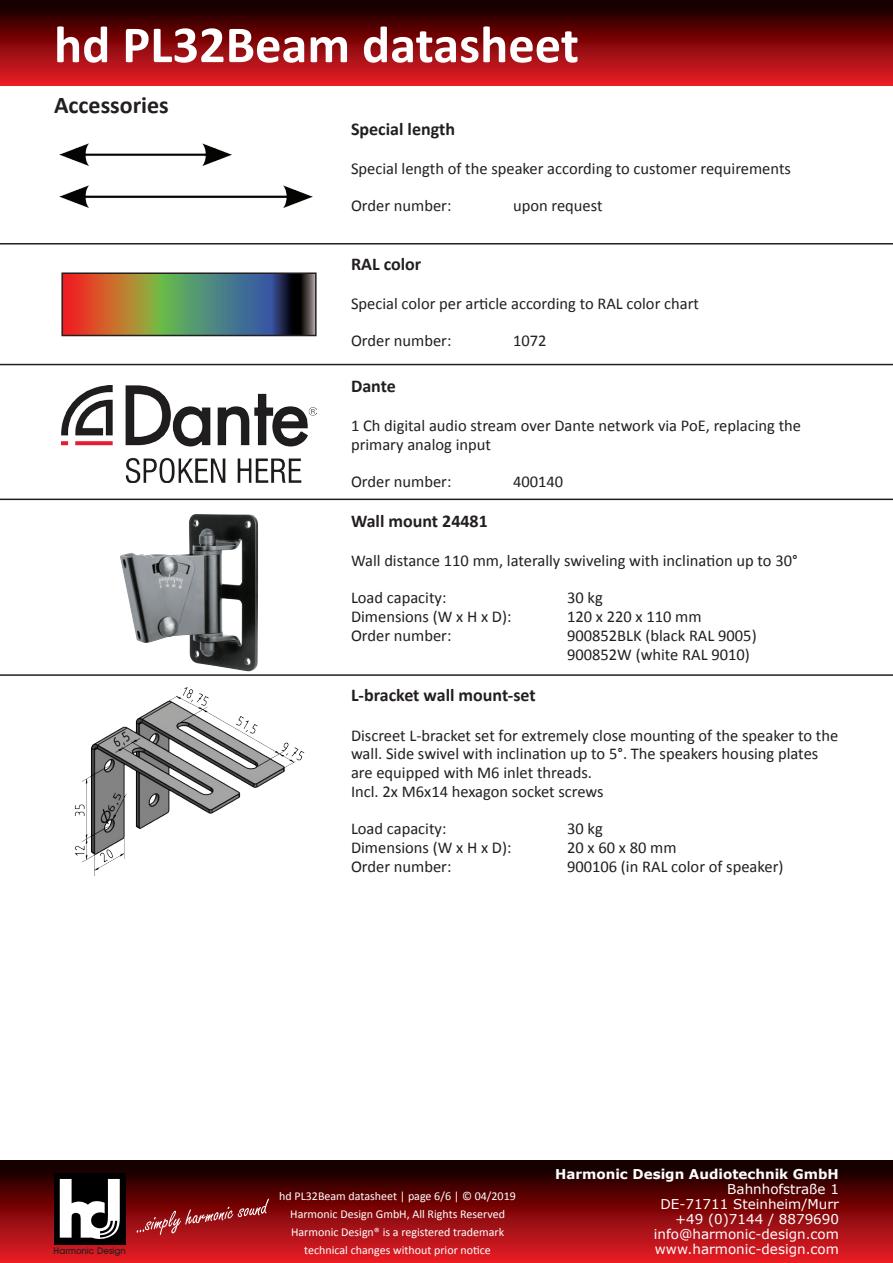
<style>
.page{position:relative;width:893px;height:1263px;background:#fff}
.page>*{position:absolute;margin:0;border:0;box-sizing:border-box;transform-origin:0 0}
.t1{font:700 52.5px "Calibri";color:#fff}
.t2{font:700 24px "Calibri";color:#231f20}
.t3{font:700 18px "Calibri";color:#231f20}
.t4{font:16.5px/18.8px "Calibri";color:#231f20}
.t5{font:13.5px/15px "Verdana";color:#fff;text-align:right}
.t6{font:700 13.5px "Verdana";color:#fff}
.t7{font:12px/18px "Calibri";color:#fff;text-align:center}
.t8{font:500 9.3px "Avant Garde IT Cby BT";color:#231f20}
</style>
<div class="page">
<div style="left:0;top:1161px;width:893px;height:102px;background:linear-gradient(to bottom,#0c0000,#ee1b23)"></div>
<div style="left:54px;top:1173px;width:72px;height:71px;background:#000001"></div>
<svg style="left:60px;top:1179px;width:60px;height:60px"></svg>
<svg style="left:137px;top:1198px;width:132px;height:37px;background:#952023"></svg>
<div style="left:0;top:0;width:893px;height:85px;background:linear-gradient(to bottom,#0b0000,#ef1b23)"></div>
<svg style="left:64px;top:275px;width:250px;height:58px;background:#746c54"></svg>
<div style="left:61px;top:272px;width:256px;height:64px;border:2px solid #231f20"></div>
<hr style="left:0;top:243px;width:893px;height:2px;background:#231f20">
<hr style="left:0;top:364px;width:893px;height:1px;background:#231f20">
<hr style="left:0;top:499px;width:893px;height:1px;background:#231f20">
<img style="left:59px;top:143px;width:254px;height:65px">
<img style="left:61px;top:386px;width:256px;height:96px">
<img style="left:74px;top:687px;width:231px;height:189px">
<hr style="left:0;top:674px;width:893px;height:2px;background:#231f20">
<img style="left:120px;top:514px;width:138px;height:157px">
<h1 class="t1" style="left:54px;top:11px;width:526px">hd PL32Beam datasheet</h1>
<h2 class="t2" style="left:54px;top:89px;width:116px">Accessories</h2>
<p class="t3" style="left:351px;top:118px;width:106px">Special length</p>
<p class="t4" style="left:351px;top:159px;width:441px">Special length of the speaker according to customer requirements</p>
<p class="t4" style="left:351px;top:197px;width:102px">Order number:</p>
<p class="t4" style="left:513px;top:197px;width:91px">upon request</p>
<p class="t3" style="left:351px;top:252px;width:72px">RAL color</p>
<p class="t4" style="left:351px;top:294px;width:349px">Special color per article according to RAL color chart</p>
<p class="t4" style="left:351px;top:332px;width:102px">Order number:</p>
<p class="t4" style="left:513px;top:332px;width:35px">1072</p>
<p class="t3" style="left:351px;top:374px;width:46px">Dante</p>
<p class="t4" style="left:351px;top:416px;width:452px">1 Ch digital audio stream over Dante network via PoE, replacing the primary analog input</p>
<p class="t4" style="left:351px;top:472px;width:102px">Order number:</p>
<p class="t4" style="left:513px;top:472px;width:52px">400140</p>
<p class="t3" style="left:351px;top:509px;width:138px">Wall mount 24481</p>
<p class="t4" style="left:351px;top:551px;width:448px">Wall distance 110 mm, laterally swiveling with inclination up to 30°</p>
<p class="t4" style="left:351px;top:589px;width:97px">Load capacity:</p>
<p class="t4" style="left:567px;top:589px;width:37px">30 kg</p>
<p class="t4" style="left:351px;top:607px;width:162px">Dimensions (W x H x D):</p>
<p class="t4" style="left:567px;top:607px;width:136px">120 x 220 x 110 mm</p>
<p class="t4" style="left:351px;top:626px;width:102px">Order number:</p>
<p class="t4" style="left:567px;top:626px;width:191px">900852BLK (black RAL 9005)<br>900852W (white RAL 9010)</p>
<p class="t8" style="left:54px;top:1245px;width:74px">Harmonic Design</p>
<p class="t3" style="left:351px;top:684px;width:186px">L-bracket wall mount-set</p>
<p class="t4" style="left:351px;top:726px;width:489px">Discreet L-bracket set for extremely close mounting of the speaker to the wall. Side swivel with inclination up to 5°. The speakers housing plates are equipped with M6 inlet threads.<br>Incl. 2x M6x14 hexagon socket screws</p>
<p class="t4" style="left:351px;top:820px;width:97px">Load capacity:</p>
<p class="t4" style="left:567px;top:820px;width:37px">30 kg</p>
<p class="t4" style="left:351px;top:838px;width:162px">Dimensions (W x H x D):</p>
<p class="t4" style="left:567px;top:838px;width:111px">20 x 60 x 80 mm</p>
<p class="t4" style="left:351px;top:857px;width:102px">Order number:</p>
<p class="t4" style="left:567px;top:857px;width:218px">900106 (in RAL color of speaker)</p>
<p class="t7" style="left:279px;top:1187px;width:238px">hd PL32Beam datasheet | page 6/6 | © 04/2019<br>Harmonic Design GmbH, All Rights Reserved Harmonic Design® is a registered trademark technical changes without prior notice</p>
<p class="t6" style="left:555px;top:1164px;width:285px">Harmonic Design Audiotechnik GmbH</p>
<p class="t5" style="left:654px;top:1181px;width:187px">Bahnhofstraße 1<br>DE-71711 Steinheim/Murr +49 (0)7144 / 8879690 info@harmonic-design.com www.harmonic-design.com</p>
</div>
